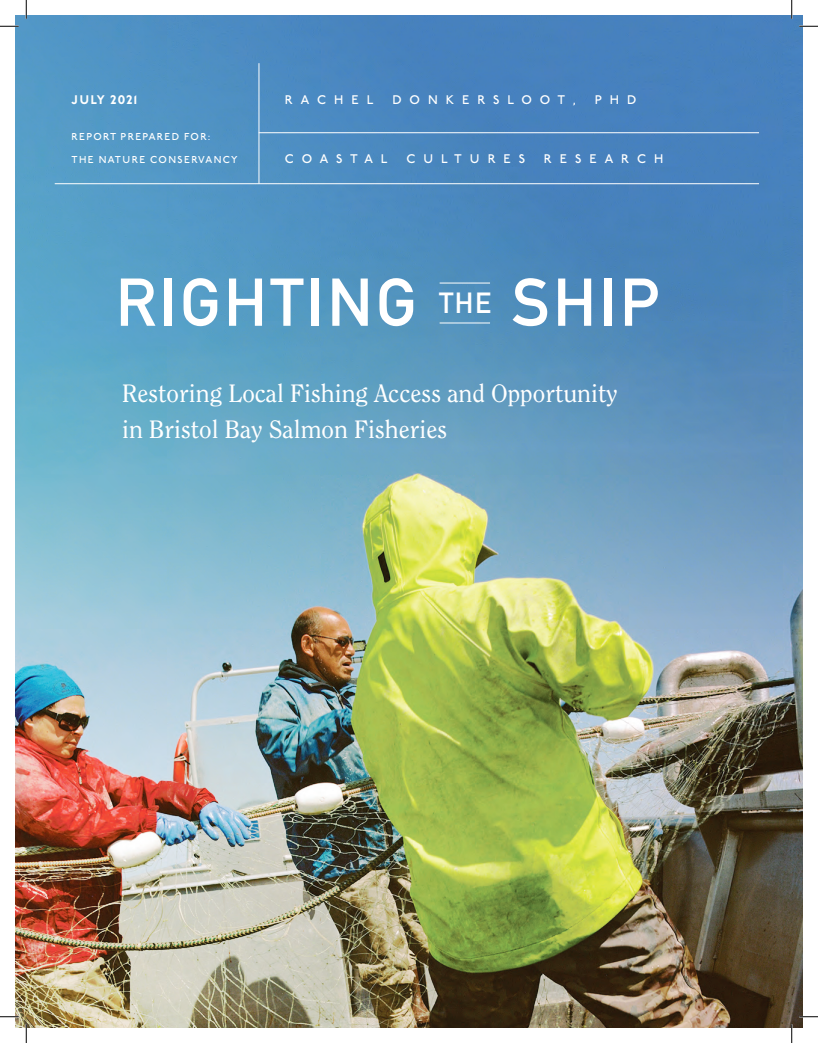
<style>
.page{position:relative;width:818px;height:1043px;background:#fff}
.page>*{position:absolute;margin:0;border:0;box-sizing:border-box;transform-origin:0 0}
.t1{font:700 66.38px "DIN Alternate";letter-spacing:.05em;color:#fff}
.t2{font:700 28.75px "DIN Alternate";color:#fff}
.t3{font:25px/36.2px "Clearface";color:#fff}
.t4{font:500 12.5px "P22 Underground";letter-spacing:.64em;color:#fff}
.t5{font:800 12.5px "P22 Underground";letter-spacing:.1em;color:#fff}
.t6{font:500 12.5px "P22 Underground";letter-spacing:.61em;color:#fff}
.t7{font:500 10px "P22 Underground";letter-spacing:.14em;color:#fff}
</style>
<div class="page">
<img style="left:15px;top:15px;width:787px;height:1013px">
<hr style="left:55px;top:183px;width:704px;height:1px;background:#fff">
<hr style="left:259px;top:132px;width:500px;height:1px;background:#fff">
<hr style="left:259px;top:63px;width:1px;height:121px;background:#fff">
<hr style="left:439px;top:283px;width:51px;height:1px;background:#fff">
<hr style="left:439px;top:323px;width:51px;height:1px;background:#fff">
<svg style="left:0;top:25px;width:19px;height:2px"></svg>
<svg style="left:799px;top:25px;width:19px;height:2px"></svg>
<svg style="left:0;top:1015px;width:19px;height:2px"></svg>
<svg style="left:799px;top:1015px;width:19px;height:2px"></svg>
<svg style="left:25px;top:0;width:2px;height:19px"></svg>
<svg style="left:25px;top:1024px;width:2px;height:18px"></svg>
<svg style="left:790px;top:0;width:2px;height:19px"></svg>
<svg style="left:790px;top:1024px;width:2px;height:18px"></svg>
<p class="t5" style="left:71px;top:92px;width:67px">JULY 2021</p>
<p class="t7" style="left:71px;top:131px;width:140px">REPORT PREPARED FOR:</p>
<p class="t7" style="left:71px;top:154px;width:167px">THE NATURE CONSERVANCY</p>
<p class="t4" style="left:285px;top:93px;width:90px">RACHEL</p>
<p class="t4" style="left:392px;top:93px;width:185px">DONKERSLOOT,</p>
<p class="t4" style="left:594px;top:93px;width:43px">PHD</p>
<p class="t6" style="left:285px;top:151px;width:104px">COASTAL</p>
<p class="t4" style="left:406px;top:151px;width:120px">CULTURES</p>
<p class="t4" style="left:544px;top:151px;width:121px">RESEARCH</p>
<h1 class="t1" style="left:116px;top:252px;width:302px">RIGHTING</h1>
<p class="t2" style="left:439px;top:281px;width:53px">THE</p>
<h1 class="t1" style="left:511px;top:252px;width:149px">SHIP</h1>
<p class="t3" style="left:122px;top:375px;width:497px">Restoring Local Fishing Access and Opportunity in Bristol Bay Salmon Fisheries</p>
</div>
